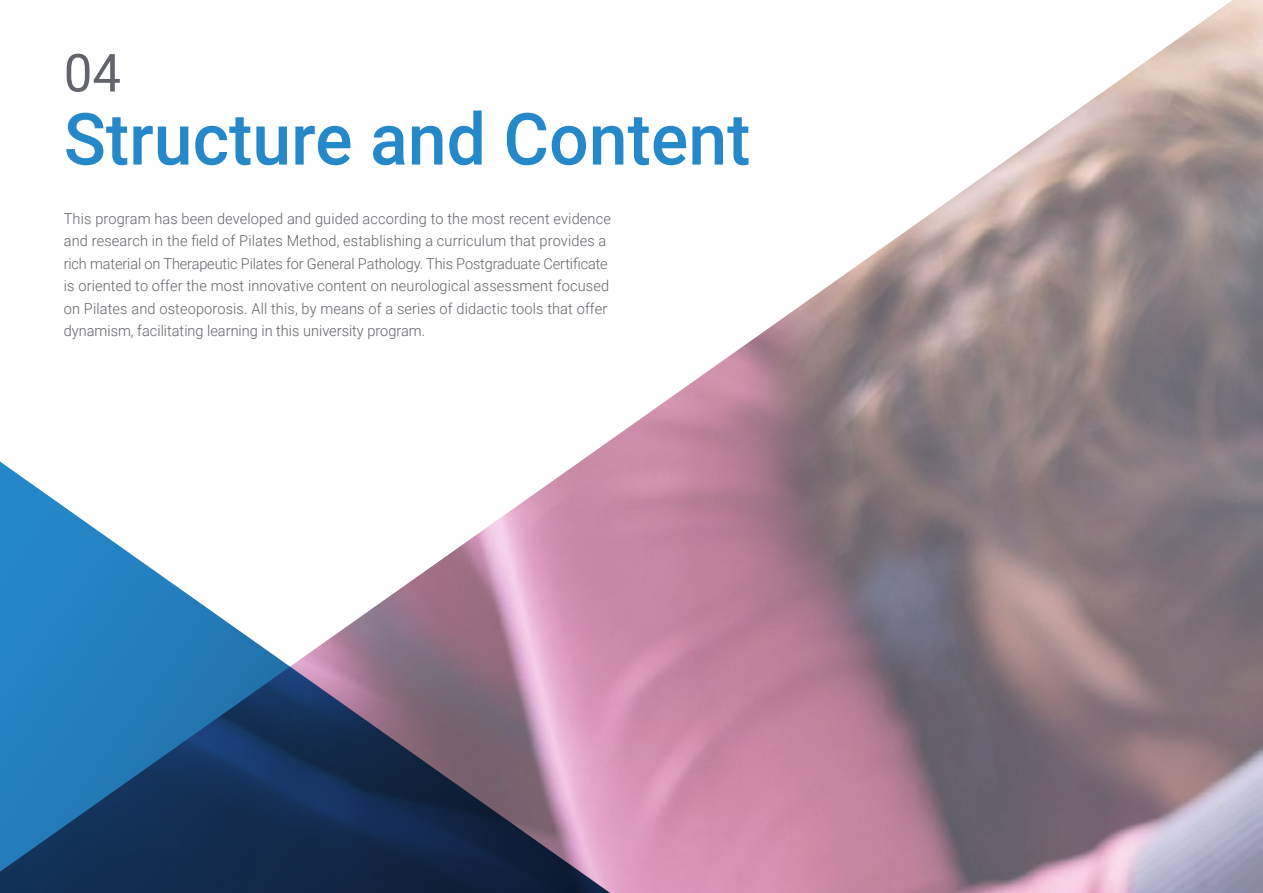
<style>
.page{position:relative;width:1263px;height:893px;background:#fff}
.page>*{position:absolute;margin:0;border:0;box-sizing:border-box;transform-origin:0 0}
.t1{font:500 72px "Roboto";color:#2488c9}
.t2{font:52.5px "Roboto";color:#61646a}
.t3{font:300 15px/22.5px "Roboto";letter-spacing:.01em;color:#61646a}
</style>
<div class="page">
<img style="left:602px;top:0;width:661px;height:893px">
<svg style="left:0;top:446px;width:640px;height:447px"></svg>
<h2 class="t2" style="left:64px;top:36px;width:59px">04</h2>
<h1 class="t1" style="left:64px;top:89px;width:688px">Structure and Content</h1>
<p class="t3" style="left:64px;top:207px;width:549px">This program has been developed and guided according to the most recent evidence and research in the field of Pilates Method, establishing a curriculum that provides a rich material on Therapeutic Pilates for General Pathology. This Postgraduate Certificate is oriented to offer the most innovative content on neurological assessment focused on Pilates and osteoporosis. All this, by means of a series of didactic tools that offer dynamism, facilitating learning in this university program.</p>
</div>
